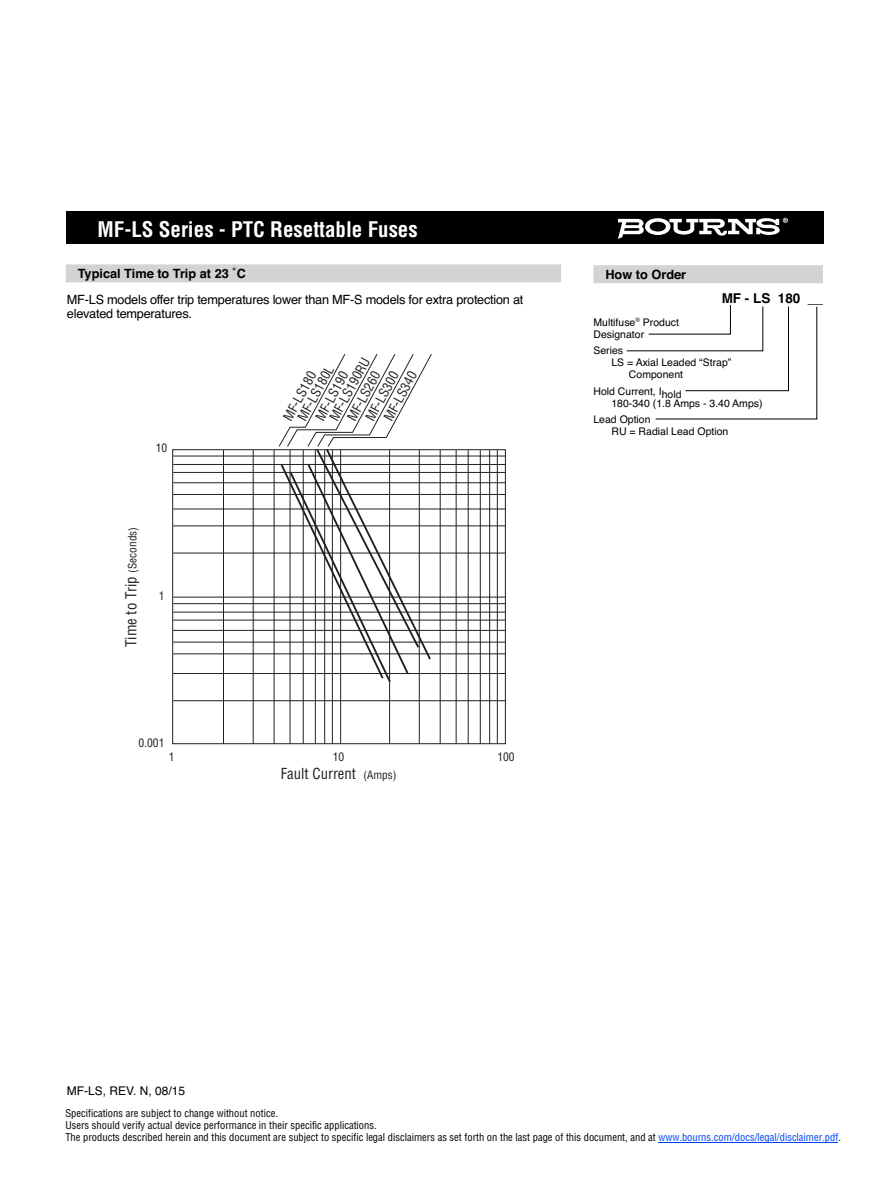
<style>
.page{position:relative;width:891px;height:1188px;background:#fff}
.page>*{position:absolute;margin:0;border:0;box-sizing:border-box;transform-origin:0 0}
.t1{font:700 condensed 24px "Helvetica";color:#fff}
.t2{font:700 condensed 21px "Helvetica";color:#fff}
.t3{font:condensed 14.85px "Helvetica";color:#231f20}
.t4{font:700 13.5px "Helvetica";color:#000}
.t5{font:condensed 13.05px/12.6px "Helvetica";color:#231f20}
.t6{font:12.75px/14.2px "Helvetica";letter-spacing:-.02em;color:#000}
.t7{font:700 12.75px "Helvetica";color:#000}
.t8{font:12px "Helvetica";color:#000}
.t9{font:condensed 11.55px "Helvetica";color:#231f20}
.t10{font:condensed 10.5px/12px "Helvetica";color:#000}
.t11{font:10.5px/12px "Helvetica";color:#000}
.s1{font-size:11.25px}
.s2{color:#0042f4}
</style>
<div class="page">
<div style="left:66px;top:212px;width:757px;height:32px;background:#000"></div>
<svg style="left:618px;top:217px;width:170px;height:22px"></svg>
<div style="left:66px;top:264px;width:495px;height:18px;background:#d1d3d4"></div>
<div style="left:593px;top:265px;width:230px;height:18px;background:#d1d3d4"></div>
<svg style="left:626px;top:305px;width:192px;height:115px"></svg>
<hr style="left:658px;top:1142px;width:180px;height:1px;background:#0042f4">
<div style="left:172px;top:449px;width:334px;height:295px;border:1px solid #231f20"></div>
<hr style="left:173px;top:700px;width:332px;height:1px;background:#231f20">
<hr style="left:173px;top:673px;width:332px;height:1px;background:#231f20">
<hr style="left:173px;top:654px;width:332px;height:1px;background:#231f20">
<hr style="left:173px;top:642px;width:332px;height:1px;background:#231f20">
<hr style="left:173px;top:630px;width:332px;height:1px;background:#231f20">
<hr style="left:173px;top:620px;width:332px;height:1px;background:#231f20">
<hr style="left:173px;top:612px;width:332px;height:1px;background:#231f20">
<hr style="left:173px;top:603px;width:332px;height:1px;background:#231f20">
<hr style="left:173px;top:597px;width:332px;height:1px;background:#231f20">
<hr style="left:173px;top:553px;width:332px;height:1px;background:#231f20">
<hr style="left:173px;top:526px;width:332px;height:1px;background:#231f20">
<hr style="left:173px;top:509px;width:332px;height:1px;background:#231f20">
<hr style="left:173px;top:494px;width:332px;height:1px;background:#231f20">
<hr style="left:173px;top:482px;width:332px;height:1px;background:#231f20">
<hr style="left:173px;top:472px;width:332px;height:1px;background:#231f20">
<hr style="left:173px;top:464px;width:332px;height:1px;background:#231f20">
<hr style="left:173px;top:456px;width:332px;height:1px;background:#231f20">
<hr style="left:223px;top:450px;width:1px;height:294px;background:#231f20">
<hr style="left:253px;top:450px;width:1px;height:294px;background:#231f20">
<hr style="left:274px;top:450px;width:1px;height:294px;background:#231f20">
<hr style="left:290px;top:450px;width:1px;height:294px;background:#231f20">
<hr style="left:303px;top:450px;width:1px;height:294px;background:#231f20">
<hr style="left:315px;top:450px;width:1px;height:294px;background:#231f20">
<hr style="left:324px;top:450px;width:1px;height:294px;background:#231f20">
<hr style="left:332px;top:450px;width:1px;height:294px;background:#231f20">
<hr style="left:340px;top:450px;width:1px;height:294px;background:#231f20">
<hr style="left:389px;top:450px;width:1px;height:294px;background:#231f20">
<hr style="left:419px;top:450px;width:1px;height:294px;background:#231f20">
<hr style="left:440px;top:450px;width:1px;height:294px;background:#231f20">
<hr style="left:456px;top:450px;width:1px;height:294px;background:#231f20">
<hr style="left:468px;top:450px;width:1px;height:294px;background:#231f20">
<hr style="left:480px;top:450px;width:1px;height:294px;background:#231f20">
<hr style="left:489px;top:450px;width:1px;height:294px;background:#231f20">
<hr style="left:497px;top:450px;width:1px;height:294px;background:#231f20">
<svg style="left:278px;top:354px;width:155px;height:330px"></svg>
<h1 class="t1" style="left:98px;top:217px;width:423px">3312 - 2 mm SMD Trimming Potentiometer</h1>
<p class="t7" style="left:78px;top:269px;width:170px">Typical Time to Trip at 23 ˚C</p>
<p class="t7" style="left:605px;top:270px;width:82px">How to Order</p>
<h2 class="t2" style="left:98px;top:221px;width:322px">MF-LS Series - PTC Resettable Fuses</h2>
<p class="t6" style="left:67px;top:294px;width:458px">MF-LS models offer trip temperatures lower than MF-S models for extra protection at elevated temperatures.</p>
<p class="t9" style="left:156px;top:444px;width:13px">10</p>
<h3 class="t3" style="left:125px;top:647px;width:122px;rotate:-90deg">Time to Trip <span class="s1">(Seconds)</span></h3>
<p class="t9" style="left:159px;top:591px;width:7px">1</p>
<p class="t9" style="left:139px;top:738px;width:27px">0.001</p>
<p class="t5" style="left:318px;top:411px;width:71px;line-height:12.1px;text-indent:-7px;rotate:-61deg">MF-LS190<br>MF-LS190RU</p>
<p class="t5" style="left:286px;top:411px;width:62px;text-indent:-7px;rotate:-61deg">MF-LS180<br>MF-LS180L</p>
<p class="t5" style="left:346px;top:417px;width:55px;rotate:-61deg">MF-LS260</p>
<p class="t5" style="left:365px;top:417px;width:55px;rotate:-61deg">MF-LS300</p>
<p class="t5" style="left:383px;top:417px;width:55px;rotate:-61deg">MF-LS340</p>
<p class="t9" style="left:169px;top:752px;width:7px">1</p>
<p class="t9" style="left:333px;top:752px;width:13px">10</p>
<p class="t9" style="left:497px;top:752px;width:19px">100</p>
<h3 class="t3" style="left:281px;top:768px;width:117px">Fault Current <span class="s1">(Amps)</span></h3>
<p class="t4" style="left:722px;top:294px;width:103px">MF - LS 180 __</p>
<p class="t11" style="left:593px;top:317px;width:87px">Multifuse<sup>®</sup> Product<br>Designator</p>
<p class="t11" style="left:593px;top:346px;width:31px">Series</p>
<p class="t11" style="left:611px;top:358px;width:121px">LS = Axial Leaded “Strap”</p>
<p class="t11" style="left:629px;top:370px;width:56px">Component</p>
<p class="t11" style="left:611px;top:386px;width:153px;text-indent:-18px">Hold Current, Ihold<br>180-340 (1.8 Amps - 3.40 Amps)</p>
<p class="t11" style="left:611px;top:415px;width:119px;text-indent:-18px">Lead Option<br>RU = Radial Lead Option</p>
<p class="t8" style="left:67px;top:1086px;width:120px">MF-LS, REV. N, 08/15</p>
<p class="t10" style="left:65px;top:1107px;width:777px">Specifications are subject to change without notice.<br>Users should verify actual device performance in their specific applications.<br>The products described herein and this document are subject to specific legal disclaimers as set forth on the last page of this document, and at <span class="s2">www.bourns.com/docs/legal/disclaimer.pdf</span>.</p>
</div>
